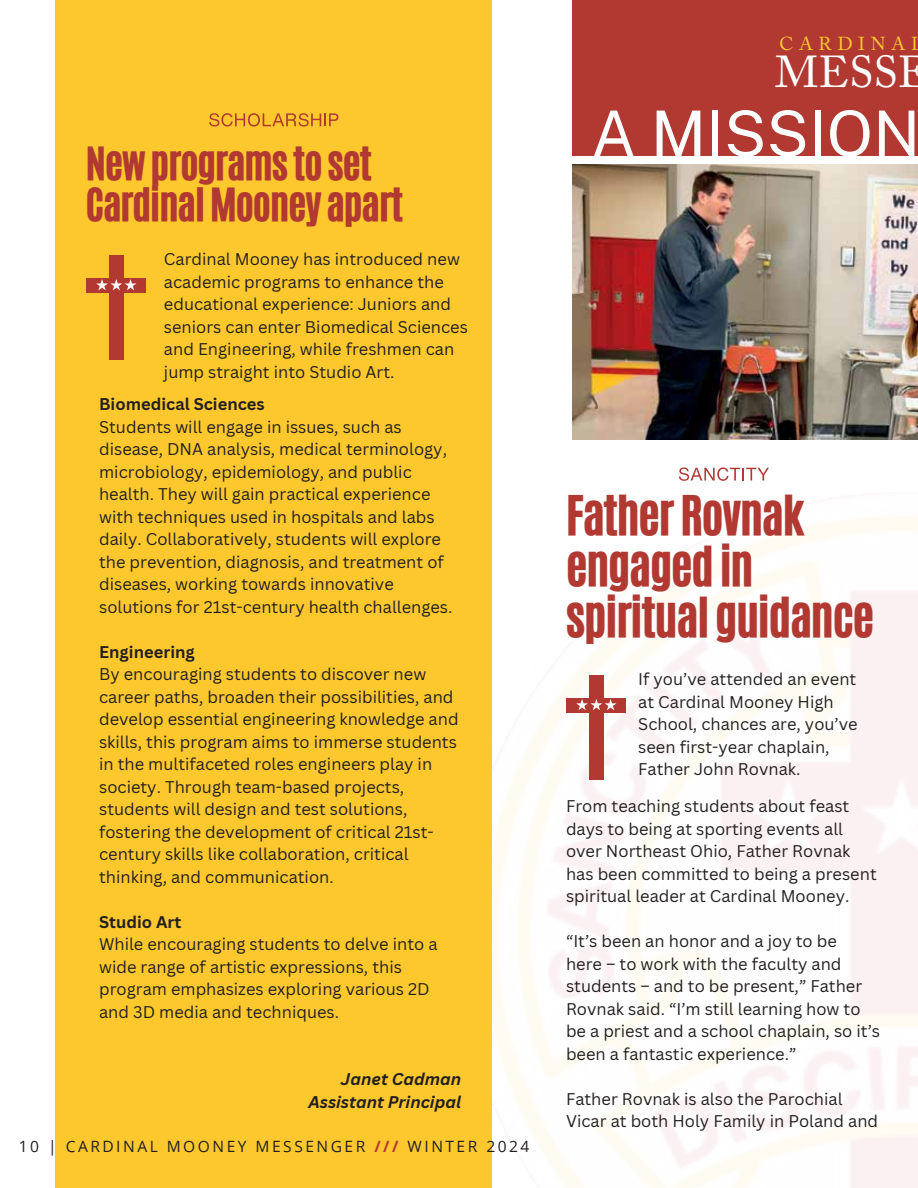
<style>
.page{position:relative;width:918px;height:1188px;background:#fff}
.page>*{position:absolute;margin:0;border:0;box-sizing:border-box;transform-origin:0 0}
.t1{font:63px "Public Sans";color:#fff}
.t2{font:45.9px/50.6px "CA Generated";letter-spacing:-.025em;color:#b13932}
.t3{font:44.4px "Adobe Caslon Pro";color:#fff}
.t4{font:38.4px/41.7px "CA Generated";letter-spacing:-.025em;color:#b13932}
.t5{font:18.6px "Adobe Caslon Pro";letter-spacing:.31em;color:#fcc82e}
.t6{font:16.5px/22.5px "Canva Sans";color:#231f20}
.t7{font:700 16.5px "Canva Sans";color:#231f20}
.t8{font:italic 700 16.5px/22.5px "Canva Sans";color:#231f20;text-align:right}
.t9{font:15.6px "Open Sans";letter-spacing:.16em;color:#231f20}
.s1{font-weight:700;color:#b13932}
</style>
<div class="page">
<div style="left:572px;top:0;width:346px;height:156px;background:#b13932"></div>
<img style="left:491px;top:302px;width:427px;height:886px">
<div style="left:589px;top:675px;width:14px;height:104px;background:#b13932"></div>
<div style="left:566px;top:698px;width:60px;height:14px;background:#b13932"></div>
<svg style="left:576px;top:699px;width:41px;height:11px"></svg>
<img style="left:572px;top:165px;width:346px;height:274px">
<div style="left:55px;top:0;width:436px;height:1188px;background:#fcc82e"></div>
<svg style="left:679px;top:467px;width:90px;height:14px"></svg>
<svg style="left:209px;top:113px;width:129px;height:14px"></svg>
<div style="left:109px;top:255px;width:14px;height:104px;background:#b13932"></div>
<div style="left:86px;top:278px;width:60px;height:14px;background:#b13932"></div>
<svg style="left:96px;top:279px;width:40px;height:11px"></svg>
<h3 class="t4" style="left:86px;top:143px;width:319px">New programs to set<br>Cardinal Mooney apart</h3>
<p class="t6" style="left:164px;top:248px;width:305px">Cardinal Mooney has introduced new academic programs to enhance the educational experience: Juniors and seniors can enter Biomedical Sciences and Engineering, while freshmen can jump straight into Studio Art.</p>
<p class="t7" style="left:99px;top:394px;width:167px">Biomedical Sciences</p>
<p class="t6" style="left:99px;top:416px;width:355px">Students will engage in issues, such as disease, DNA analysis, medical terminology, microbiology, epidemiology, and public health. They will gain practical experience with techniques used in hospitals and labs daily. Collaboratively, students will explore the prevention, diagnosis, and treatment of diseases, working towards innovative solutions for 21st-century health challenges.</p>
<p class="t7" style="left:99px;top:642px;width:97px">Engineering</p>
<p class="t6" style="left:99px;top:663px;width:361px">By encouraging students to discover new career paths, broaden their possibilities, and develop essential engineering knowledge and skills, this program aims to immerse students in the multifaceted roles engineers play in society. Through team-based projects, students will design and test solutions, fostering the development of critical 21st&shy;century skills like collaboration, critical thinking, and communication.</p>
<p class="t7" style="left:99px;top:912px;width:84px">Studio Art</p>
<p class="t6" style="left:99px;top:933px;width:340px">While encouraging students to delve into a wide range of artistic expressions, this program emphasizes exploring various 2D and 3D media and techniques.</p>
<p class="t8" style="left:308px;top:1068px;width:154px">Janet Cadman<br>Assistant Principal</p>
<p class="t9" style="left:19px;top:1136px;width:512px">10 | CARDINAL MOONEY MESSENGER <span class="s1">///</span> WINTER 2024</p>
<p class="t5" style="left:779px;top:32px;width:146px">CARDINAL</p>
<h3 class="t3" style="left:775px;top:45px;width:155px">MESSE</h3>
<h1 class="t1" style="left:591px;top:88px;width:330px">A MISSION</h1>
<h2 class="t2" style="left:566px;top:491px;width:310px">Father Rovnak engaged in spiritual guidance</h2>
<p class="t6" style="left:638px;top:668px;width:221px">If you’ve attended an event at Cardinal Mooney High<br>School, chances are, you’ve seen first-year chaplain,<br>Father John Rovnak.</p>
<p class="t6" style="left:566px;top:795px;width:312px">From teaching students about feast days to being at sporting events all over Northeast Ohio, Father Rovnak has been committed to being a present spiritual leader at Cardinal Mooney.</p>
<p class="t6" style="left:566px;top:930px;width:316px">“It’s been an honor and a joy to be<br>here – to work with the faculty and students – and to be present,” Father Rovnak said. “I’m still learning how to be a priest and a school chaplain, so it’s been a fantastic experience.”</p>
<p class="t6" style="left:566px;top:1088px;width:314px">Father Rovnak is also the Parochial<br>Vicar at both Holy Family in Poland and</p>
</div>
